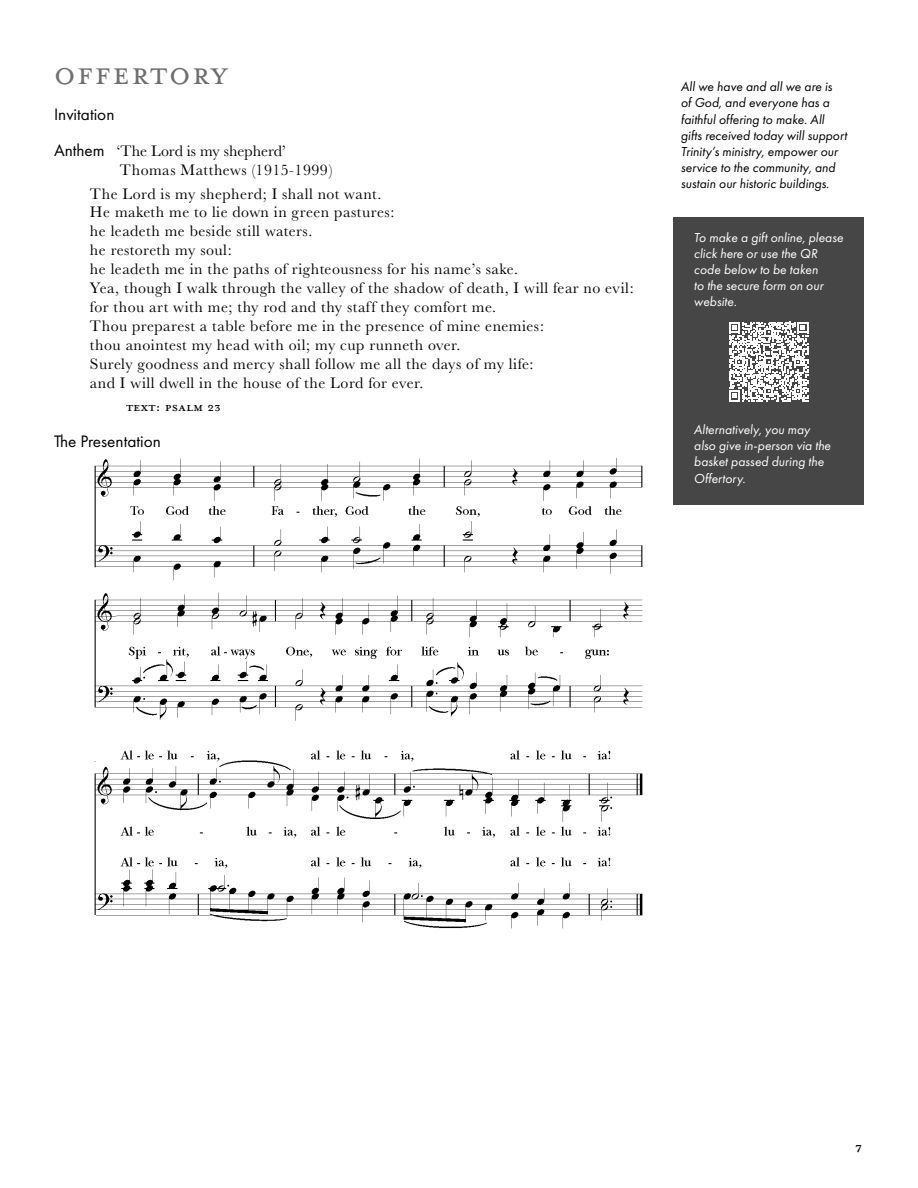
<style>
.page{position:relative;width:918px;height:1188px;background:#fff}
.page>*{position:absolute;margin:0;border:0;box-sizing:border-box;transform-origin:0 0}
.t1{font:36px "Mrs Eaves Petite Caps OT";letter-spacing:.05em;color:#6e6e6e}
.t2{font:21px "Mrs Eaves All Petite Caps OT";color:#000}
.t3{font:18px "Mrs Eaves All Petite Caps OT";color:#000}
.t4{font:17.25px "Futura PT";color:#000}
.t5{font:15.75px/18.9px "Baskerville No 2";letter-spacing:.03em;color:#000}
.t6{font:italic 13.5px/16.2px "Futura PT";color:#000}
.t7{font:italic 13.5px/16.2px "Futura PT";color:#fff}
.s1{font-family:"Futura PT";font-size:17.25px}
</style>
<div class="page">
<img style="left:94px;top:458px;width:549px;height:471px">
<div style="left:673px;top:218px;width:191px;height:287px;background:#464646"></div>
<svg style="left:729px;top:322px;width:79px;height:80px"></svg>
<h1 class="t1" style="left:54px;top:54px;width:175px">OFFERTORY</h1>
<p class="t4" style="left:54px;top:104px;width:62px">Invitation</p>
<p class="t5" style="left:120px;top:142px;width:214px;text-indent:-66px"><span class="s1">Anthem</span> ‘The Lord is my shepherd’<br>Thomas Matthews (1915-1999)</p>
<p class="t5" style="left:90px;top:184px;width:545px">The Lord is my shepherd; I shall not want.<br>He maketh me to lie down in green pastures:<br>he leadeth me beside still waters.<br>he restoreth my soul:<br>he leadeth me in the paths of righteousness for his name’s sake.<br>Yea, though I walk through the valley of the shadow of death, I will fear no evil: for thou art with me; thy rod and thy staff they comfort me.<br>Thou preparest a table before me in the presence of mine enemies:<br>thou anointest my head with oil; my cup runneth over.<br>Surely goodness and mercy shall follow me all the days of my life:<br>and I will dwell in the house of the Lord for ever.</p>
<p class="t3" style="left:126px;top:396px;width:96px">Text: Psalm 23</p>
<p class="t4" style="left:54px;top:431px;width:108px">The Presentation</p>
<p class="t6" style="left:681px;top:79px;width:168px">All we have and all we are is<br>of God, and everyone has a faithful offering to make. All gifts received today will support<br>Trinity’s ministry, empower our service to the community, and sustain our historic buildings.</p>
<p class="t7" style="left:694px;top:229px;width:151px">To make a gift online, please click here or use the QR code below to be taken<br>to the secure form on our website.</p>
<p class="t7" style="left:694px;top:421px;width:138px">Alternatively, you may also give in-person via the basket passed during the<br>Offertory.</p>
<h2 class="t2" style="left:855px;top:1134px;width:9px">7</h2>
</div>
